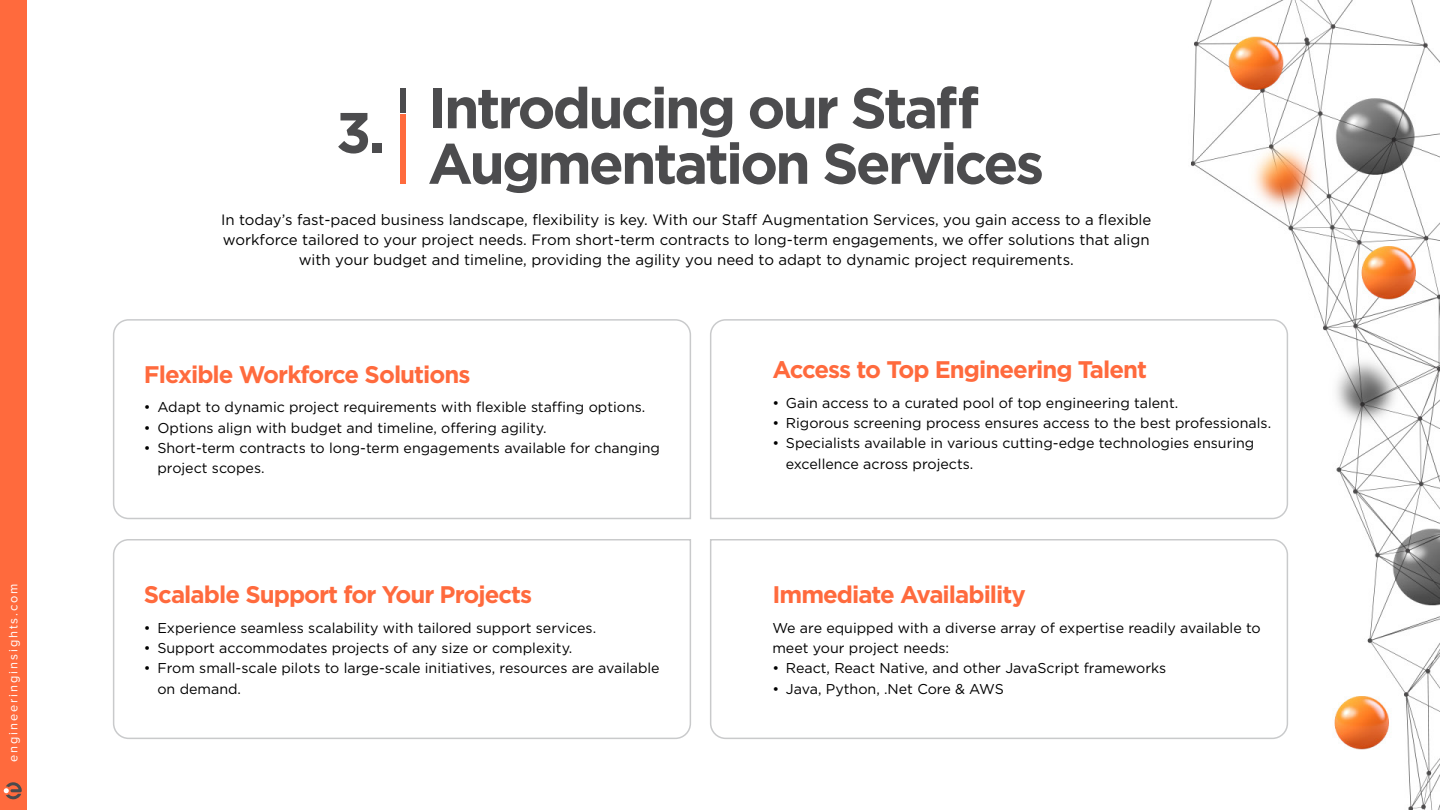
<style>
.page{position:relative;width:1440px;height:810px;background:#fff}
.page>*{position:absolute;margin:0;border:0;box-sizing:border-box;transform-origin:0 0}
.t1{font:700 57px/55.5px "Gotham";letter-spacing:-.05em;color:#4c4c4e}
.t2{font:700 24px "Gotham";letter-spacing:-.04em;color:#ff6a3d}
.t3{font:15px/20.2px "Gotham";color:#000;text-align:center}
.t4{font:14.25px/20.2px "Gotham";color:#000}
.t5{font:12.75px "Proxima Nova";letter-spacing:.15em;color:#fff}
</style>
<div class="page">
<img style="left:400px;top:0;width:1040px;height:810px">
<div style="left:400px;top:115px;width:6px;height:69px;background:#ff6b3d"></div>
<div style="left:400px;top:89px;width:6px;height:24px;background:#4b4b4d"></div>
<svg style="left:113px;top:318px;width:579px;height:202px"></svg>
<svg style="left:709px;top:318px;width:580px;height:202px"></svg>
<svg style="left:113px;top:538px;width:579px;height:202px"></svg>
<svg style="left:709px;top:538px;width:580px;height:202px"></svg>
<div style="left:0;top:0;width:27px;height:810px;background:#ff6a3d"></div>
<svg style="left:4px;top:782px;width:18px;height:18px"></svg>
<p class="t5" style="left:6px;top:762px;width:180px;rotate:-90deg">engineeringinsights.com</p>
<h1 class="t1" style="left:336px;top:105px;width:50px">3.</h1>
<h1 class="t1" style="left:428px;top:80px;width:618px">Introducing our Staff<br>Augmentation Services</h1>
<p class="t3" style="left:221px;top:209px;width:932px">In today’s fast-paced business landscape, flexibility is key. With our Staff Augmentation Services, you gain access to a flexible workforce tailored to your project needs. From short-term contracts to long-term engagements, we offer solutions that align with your budget and timeline, providing the agility you need to adapt to dynamic project requirements.</p>
<h2 class="t2" style="left:144px;top:359px;width:328px">Flexible Workforce Solutions</h2>
<p class="t4" style="left:144px;top:397px;width:503px">• Adapt to dynamic project requirements with flexible staffing options.</p>
<p class="t4" style="left:144px;top:417px;width:404px">• Options align with budget and timeline, offering agility.</p>
<p class="t4" style="left:157px;top:438px;width:504px;text-indent:-13px">• Short-term contracts to long-term engagements available for changing project scopes.</p>
<h2 class="t2" style="left:772px;top:354px;width:376px">Access to Top Engineering Talent</h2>
<p class="t4" style="left:772px;top:393px;width:407px">• Gain access to a curated pool of top engineering talent.</p>
<p class="t4" style="left:772px;top:413px;width:500px">• Rigorous screening process ensures access to the best professionals.</p>
<p class="t4" style="left:786px;top:433px;width:470px;text-indent:-13px">• Specialists available in various cutting-edge technologies ensuring excellence across projects.</p>
<h2 class="t2" style="left:144px;top:579px;width:390px">Scalable Support for Your Projects</h2>
<h2 class="t2" style="left:772px;top:579px;width:255px">Immediate Availability</h2>
<p class="t4" style="left:144px;top:618px;width:454px">• Experience seamless scalability with tailored support services.</p>
<p class="t4" style="left:144px;top:638px;width:430px">• Support accommodates projects of any size or complexity.</p>
<p class="t4" style="left:157px;top:658px;width:504px;text-indent:-13px">• From small-scale pilots to large-scale initiatives, resources are available on demand.</p>
<p class="t4" style="left:772px;top:618px;width:490px">We are equipped with a diverse array of expertise readily available to meet your project needs:</p>
<p class="t4" style="left:772px;top:658px;width:395px">• React, React Native, and other JavaScript frameworks</p>
<p class="t4" style="left:772px;top:678px;width:233px">• Java, Python, .Net Core &amp; AWS</p>
</div>
